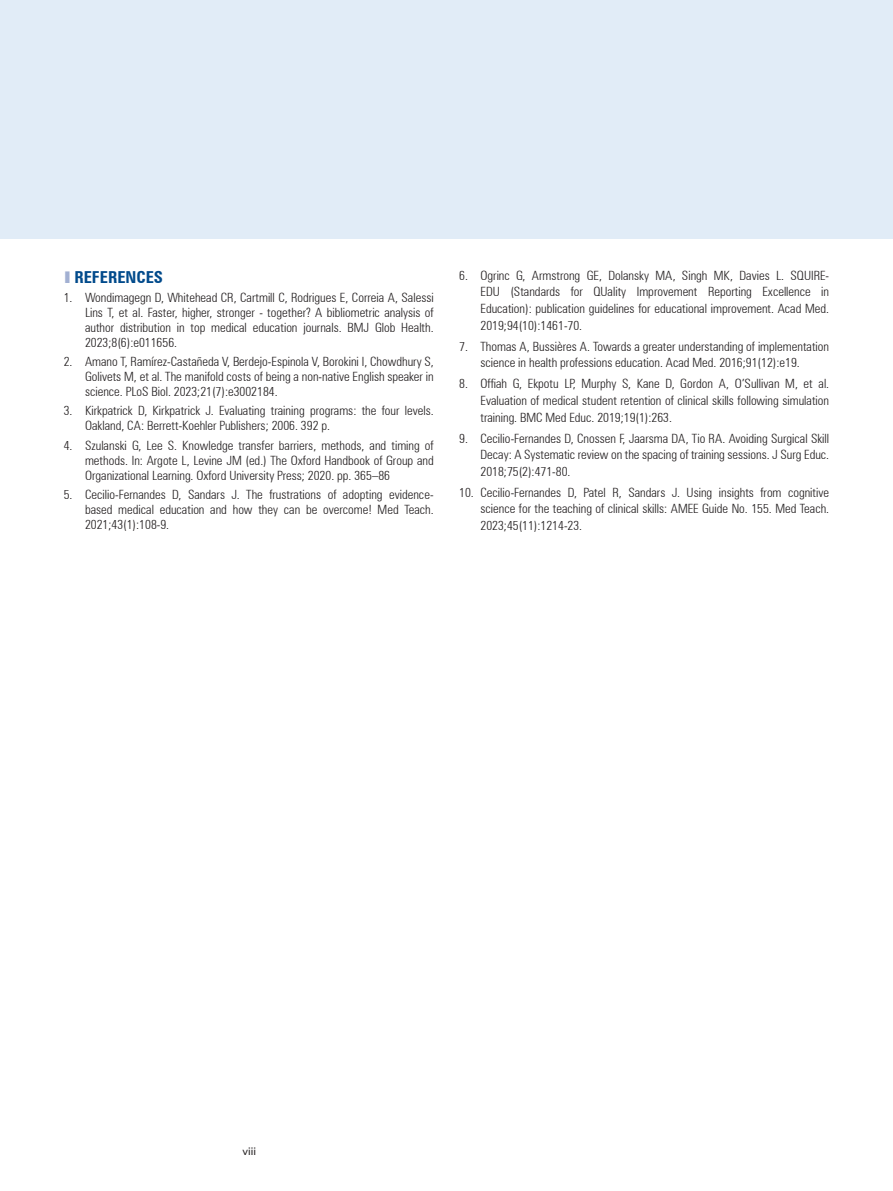
<style>
.page{position:relative;width:893px;height:1191px;background:#fff}
.page>*{position:absolute;margin:0;border:0;box-sizing:border-box;transform-origin:0 0}
.t1{font:700 condensed 16.5px "Zurich BT";color:#004a8b}
.t2{font:300 condensed 12.75px/15px "Zurich BT";color:#231f20;text-align:justify}
.t3{font:10.5px "Zurich BT";color:#231f20}
.s1{color:#a2b0d2}
</style>
<div class="page">
<div style="left:0;top:0;width:893px;height:239px;background:#e1ecf7"></div>
<p class="t1" style="left:64px;top:267px;width:101px"><span class="s1">❚</span> REFERENCES</p>
<p class="t2" style="left:85px;top:290px;width:350px;text-indent:-21px">1. Wondimagegn D, Whitehead CR, Cartmill C, Rodrigues E, Correia A, Salessi Lins T, et al. Faster, higher, stronger - together? A bibliometric analysis of author distribution in top medical education journals. BMJ Glob Health.<br>2023;8(6):e011656.</p>
<p class="t2" style="left:85px;top:354px;width:350px;text-indent:-21px">2. Amano T, Ramírez-Castañeda V, Berdejo-Espinola V, Borokini I, Chowdhury S, Golivets M, et al. The manifold costs of being a non-native English speaker in science. PLoS Biol. 2023;21(7):e3002184.</p>
<p class="t2" style="left:85px;top:403px;width:350px;text-indent:-21px">3. Kirkpatrick D, Kirkpatrick J. Evaluating training programs: the four levels.<br>Oakland, CA: Berrett-Koehler Publishers; 2006. 392 p.</p>
<p class="t2" style="left:85px;top:437px;width:350px;text-indent:-21px">4. Szulanski G, Lee S. Knowledge transfer barriers, methods, and timing of methods. In: Argote L, Levine JM (ed.) The Oxford Handbook of Group and Organizational Learning. Oxford University Press; 2020. pp. 365–86</p>
<p class="t2" style="left:85px;top:487px;width:350px;text-indent:-21px">5. Cecilio-Fernandes D, Sandars J. The frustrations of adopting evidence&shy;based medical education and how they can be overcome! Med Teach.<br>2021;43(1):108-9.</p>
<p class="t2" style="left:480px;top:267px;width:350px;line-height:16.6px;text-indent:-21px">6. Ogrinc G, Armstrong GE, Dolansky MA, Singh MK, Davies L. SQUIRE-EDU (Standards for QUality Improvement Reporting Excellence in Education): publication guidelines for educational improvement. Acad Med.<br>2019;94(10):1461-70.</p>
<p class="t2" style="left:480px;top:338px;width:350px;line-height:16.6px;text-indent:-21px">7. Thomas A, Bussières A. Towards a greater understanding of implementation science in health professions education. Acad Med. 2016;91(12):e19.</p>
<p class="t2" style="left:480px;top:375px;width:350px;line-height:16.6px;text-indent:-21px">8. Offiah G, Ekpotu LP, Murphy S, Kane D, Gordon A, O’Sullivan M, et al.<br>Evaluation of medical student retention of clinical skills following simulation training. BMC Med Educ. 2019;19(1):263.</p>
<p class="t2" style="left:480px;top:429px;width:350px;line-height:16.6px;text-indent:-21px">9. Cecilio-Fernandes D, Cnossen F, Jaarsma DA, Tio RA. Avoiding Surgical Skill Decay: A Systematic review on the spacing of training sessions. J Surg Educ.<br>2018;75(2):471-80.</p>
<p class="t2" style="left:480px;top:484px;width:350px;line-height:16.6px;text-indent:-21px">10. Cecilio-Fernandes D, Patel R, Sandars J. Using insights from cognitive science for the teaching of clinical skills: AMEE Guide No. 155. Med Teach.<br>2023;45(11):1214-23.</p>
<p class="t3" style="left:242px;top:1144px;width:15px">viii</p>
</div>
